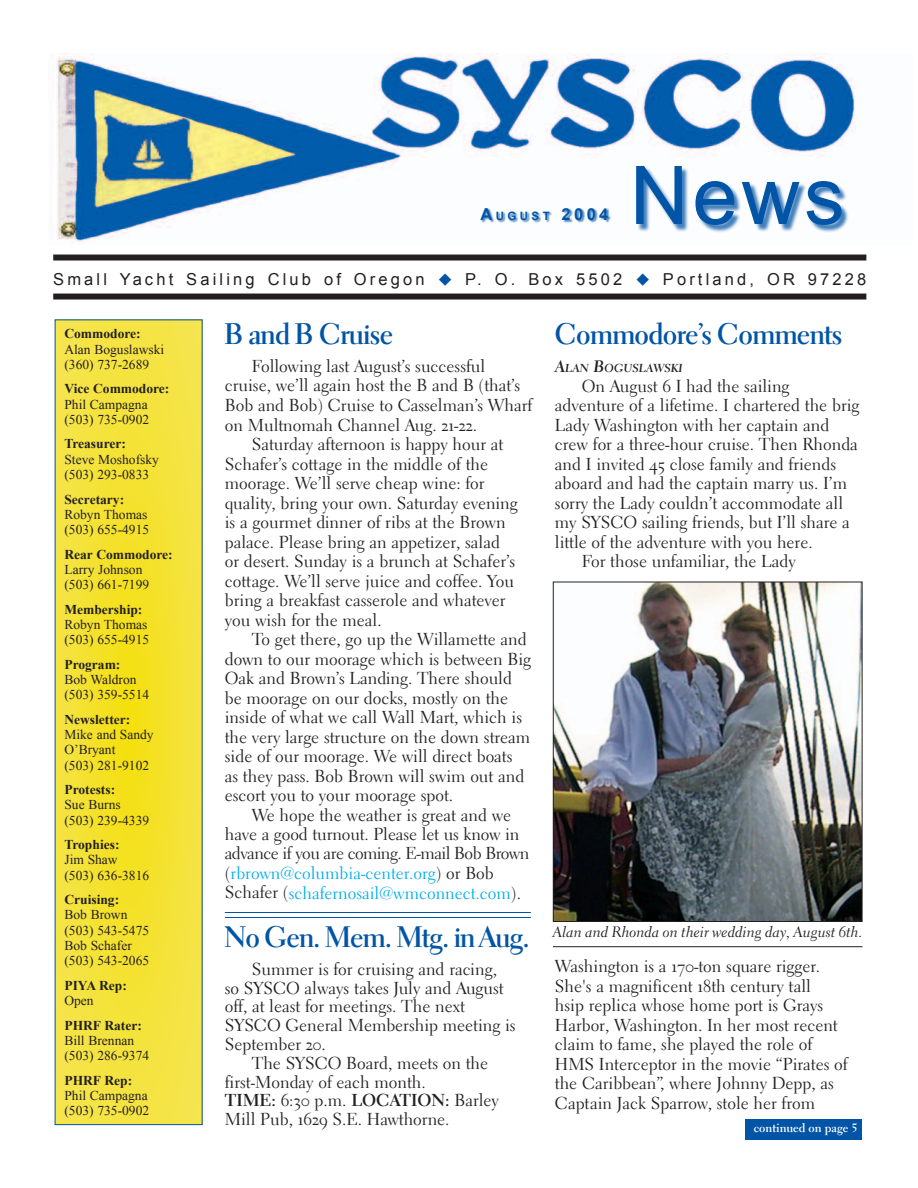
<style>
.page{position:relative;width:918px;height:1188px;background:#fff}
.page>*{position:absolute;margin:0;border:0;box-sizing:border-box;transform-origin:0 0}
.t1{font:81px "Arial";color:#0154a6}
.t2{font:30px "Electra LH Bold Display";color:#0154a6}
.t3{font:17.25px/19.5px "Electra LH Regular Os F";color:#231f20}
.t4{font:17.25px/19.5px "Electra LH";color:#00aeef}
.t5{font:17.25px "Electra LH Regular Os F";letter-spacing:-.03em;color:#231f20}
.t6{font:700 17.25px "Electra LH";color:#231f20}
.t7{font:16.5px "Arial";letter-spacing:.19em;color:#231f20}
.t8{font:700 16.5px "Arial";color:#0154a6}
.t9{font:15px "Electra LH Cursive Os F";color:#231f20}
.t10{font:13.5px/15.3px "Times New Roman";color:#231f20}
.t11{font:700 13.5px "Times New Roman";color:#231f20}
.t12{font:700 12px "Electra LH";color:#fff}
.t13{font:11.55px "Electra LH Bold Cursive Os F";color:#231f20}
.s1{font-size:11.55px}
.s2{color:#0154a6}
.s3{font-family:"Electra LH Regular Os F";color:#231f20}
.s4{font-family:"Electra LH Regular Os F";font-weight:400}
.s5{font-size:16.5px}
</style>
<div class="page">
<img style="left:56px;top:54px;width:799px;height:188px">
<div style="left:53px;top:255px;width:813px;height:6px;background:#231f20"></div>
<div style="left:53px;top:294px;width:813px;height:6px;background:#231f20"></div>
<div style="left:636px;top:167px;width:214px;height:66px;background:#0154a6;opacity:.75"></div>
<svg style="left:57px;top:322px;width:144px;height:801px;background:#f4e237"></svg>
<div style="left:480px;top:207px;width:131px;height:17px;background:#0154a6;opacity:.75"></div>
<div style="left:745px;top:1119px;width:117px;height:21px;background:#0154a6"></div>
<img style="left:555px;top:584px;width:305px;height:336px">
<div style="left:553px;top:582px;width:309px;height:340px;border:1px solid #231f20"></div>
<hr style="left:553px;top:946px;width:309px;height:1px;background:#231f20">
<hr style="left:225px;top:912px;width:306px;height:1px;background:#0154a6">
<hr style="left:225px;top:917px;width:306px;height:1px;background:#0154a6">
<p class="t8" style="left:481px;top:205px;width:129px">A<span class="s1">UGUST</span> 2004</p>
<h1 class="t1" style="left:630px;top:150px;width:216px">News</h1>
<p class="t7" style="left:53px;top:269px;width:815px">Small Yacht Sailing Club of Oregon <span class="s2">◆</span> P. O. Box 5502 <span class="s2">◆</span> Portland, OR 97228</p>
<p class="t11" style="left:64px;top:326px;width:78px">Commodore:</p>
<p class="t10" style="left:64px;top:341px;width:101px">Alan Boguslawski (360) 737-2689</p>
<p class="t11" style="left:64px;top:381px;width:106px">Vice Commodore:</p>
<p class="t10" style="left:64px;top:396px;width:86px">Phil Campagna (503) 735-0902</p>
<p class="t11" style="left:64px;top:436px;width:63px">Treasurer:</p>
<p class="t10" style="left:64px;top:451px;width:96px">Steve Moshofsky (503) 293-0833</p>
<p class="t11" style="left:64px;top:491px;width:61px">Secretary:</p>
<p class="t10" style="left:64px;top:506px;width:86px">Robyn Thomas (503) 655-4915</p>
<p class="t11" style="left:64px;top:546px;width:110px">Rear Commodore:</p>
<p class="t10" style="left:64px;top:562px;width:86px">Larry Johnson (503) 661-7199</p>
<p class="t11" style="left:64px;top:601px;width:79px">Membership:</p>
<p class="t10" style="left:64px;top:617px;width:86px">Robyn Thomas (503) 655-4915</p>
<p class="t11" style="left:64px;top:656px;width:57px">Program:</p>
<p class="t10" style="left:64px;top:672px;width:86px">Bob Waldron (503) 359-5514</p>
<p class="t11" style="left:64px;top:711px;width:67px">Newsletter:</p>
<p class="t10" style="left:64px;top:727px;width:91px">Mike and Sandy<br>O’Bryant<br>(503) 281-9102</p>
<p class="t11" style="left:64px;top:782px;width:52px">Protests:</p>
<p class="t10" style="left:64px;top:797px;width:86px">Sue Burns (503) 239-4339</p>
<p class="t11" style="left:64px;top:837px;width:57px">Trophies:</p>
<p class="t10" style="left:64px;top:852px;width:86px">Jim Shaw (503) 636-3816</p>
<p class="t11" style="left:64px;top:892px;width:56px">Cruising:</p>
<p class="t10" style="left:64px;top:907px;width:86px">Bob Brown (503) 543-5475<br>Bob Schafer (503) 543-2065</p>
<p class="t11" style="left:64px;top:978px;width:64px">PIYA Rep:</p>
<p class="t10" style="left:64px;top:993px;width:31px">Open</p>
<p class="t11" style="left:64px;top:1017px;width:79px">PHRF Rater:</p>
<p class="t10" style="left:64px;top:1033px;width:86px">Bill Brennan (503) 286-9374</p>
<p class="t11" style="left:64px;top:1072px;width:69px">PHRF Rep:</p>
<p class="t10" style="left:64px;top:1088px;width:86px">Phil Campagna (503) 735-0902</p>
<h2 class="t2" style="left:225px;top:315px;width:170px">B and B Cruise</h2>
<p class="t3" style="left:252px;top:356px;width:235px">Following last August’s successful</p>
<p class="t3" style="left:225px;top:376px;width:297px">cruise, we’ll again host the B and B (that’s</p>
<p class="t3" style="left:225px;top:395px;width:309px">Bob and Bob) Cruise to Casselman’s Wharf</p>
<p class="t3" style="left:225px;top:415px;width:254px">on Multnomah Channel Aug. 21-22.</p>
<p class="t3" style="left:252px;top:434px;width:253px">Saturday afternoon is happy hour at</p>
<p class="t3" style="left:225px;top:454px;width:265px">Schafer’s cottage in the middle of the</p>
<p class="t3" style="left:225px;top:473px;width:261px">moorage. We’ll serve cheap wine: for</p>
<p class="t3" style="left:225px;top:493px;width:294px">quality, bring your own. Saturday evening</p>
<p class="t3" style="left:225px;top:512px;width:282px">is a gourmet dinner of ribs at the Brown</p>
<p class="t3" style="left:225px;top:532px;width:277px">palace. Please bring an appetizer, salad</p>
<p class="t3" style="left:225px;top:551px;width:292px">or desert. Sunday is a brunch at Schafer’s</p>
<p class="t3" style="left:225px;top:571px;width:291px">cottage. We’ll serve juice and coffee. You</p>
<p class="t3" style="left:225px;top:590px;width:282px">bring a breakfast casserole and whatever</p>
<p class="t3" style="left:225px;top:610px;width:158px">you wish for the meal.</p>
<p class="t3" style="left:252px;top:629px;width:276px">To get there, go up the Willamette and</p>
<p class="t3" style="left:225px;top:649px;width:308px">down to our moorage which is between Big</p>
<p class="t3" style="left:225px;top:668px;width:289px">Oak and Brown’s Landing. There should</p>
<p class="t3" style="left:225px;top:688px;width:285px">be moorage on our docks, mostly on the</p>
<p class="t3" style="left:225px;top:707px;width:299px">inside of what we call Wall Mart, which is</p>
<p class="t3" style="left:225px;top:727px;width:307px">the very large structure on the down stream</p>
<p class="t3" style="left:225px;top:746px;width:289px">side of our moorage. We will direct boats</p>
<p class="t3" style="left:225px;top:766px;width:301px">as they pass. Bob Brown will swim out and</p>
<p class="t3" style="left:225px;top:785px;width:230px">escort you to your moorage spot.</p>
<p class="t3" style="left:252px;top:805px;width:261px">We hope the weather is great and we</p>
<p class="t3" style="left:225px;top:824px;width:296px">have a good turnout. Please let us know in</p>
<p class="t5" style="left:225px;top:843px;width:306px">advance if you are coming. E-mail Bob Brown</p>
<p class="t4" style="left:225px;top:863px;width:298px"><span class="s3">(</span>rbrown@columbia-center.org<span class="s3">) or Bob<br>Schafer (</span>schafernosail@wmconnect.com<span class="s3">).</span></p>
<h2 class="t2" style="left:225px;top:919px;width:306px">No Gen. Mem. Mtg. in Aug.</h2>
<p class="t3" style="left:252px;top:959px;width:247px">Summer is for cruising and racing,</p>
<p class="t3" style="left:225px;top:978px;width:280px">so SYSCO always takes July and August</p>
<p class="t3" style="left:225px;top:997px;width:241px">off, at least for meetings. The next</p>
<p class="t3" style="left:225px;top:1016px;width:292px">SYSCO General Membership meeting is</p>
<p class="t3" style="left:225px;top:1034px;width:103px">September 20.</p>
<p class="t3" style="left:252px;top:1053px;width:238px">The SYSCO Board, meets on the</p>
<p class="t3" style="left:225px;top:1072px;width:202px">first-Monday of each month.</p>
<p class="t6" style="left:225px;top:1090px;width:276px">TIME: <span class="s4">6:30 p.m.</span> LOCATION: <span class="s4">Barley</span></p>
<p class="t3" style="left:225px;top:1109px;width:226px">Mill Pub, 1629 S.E. Hawthorne.</p>
<h2 class="t2" style="left:555px;top:315px;width:289px">Commodore’s Comments</h2>
<p class="t13" style="left:555px;top:361px;width:129px"><span class="s5">A</span>LAN <span class="s5">B</span>OGUSLAWSKI</p>
<p class="t3" style="left:582px;top:376px;width:209px">On August 6 I had the sailing</p>
<p class="t3" style="left:555px;top:395px;width:306px">adventure of a lifetime. I chartered the brig</p>
<p class="t3" style="left:555px;top:415px;width:276px">Lady Washington with her captain and</p>
<p class="t3" style="left:555px;top:434px;width:305px">crew for a three-hour cruise. Then Rhonda</p>
<p class="t3" style="left:555px;top:454px;width:283px">and I invited 45 close family and friends</p>
<p class="t3" style="left:555px;top:473px;width:294px">aboard and had the captain marry us. I’m</p>
<p class="t3" style="left:555px;top:493px;width:290px">sorry the Lady couldn’t accommodate all</p>
<p class="t3" style="left:555px;top:512px;width:297px">my SYSCO sailing friends, but I’ll share a</p>
<p class="t3" style="left:555px;top:532px;width:259px">little of the adventure with you here.</p>
<p class="t3" style="left:582px;top:551px;width:215px">For those unfamiliar, the Lady</p>
<p class="t9" style="left:553px;top:923px;width:311px">Alan and Rhonda on their wedding day, August 6th.</p>
<p class="t3" style="left:555px;top:957px;width:294px">Washington is a 170-ton square rigger.<br>She's a magnificent 18th century tall<br>hsip replica whose home port is Grays Harbor, Washington. In her most recent claim to fame, she played the role of HMS Interceptor in the movie “Pirates of the Caribbean”, where Johnny Depp, as Captain Jack Sparrow, stole her from</p>
<p class="t12" style="left:754px;top:1120px;width:106px">continued on page 5</p>
</div>
